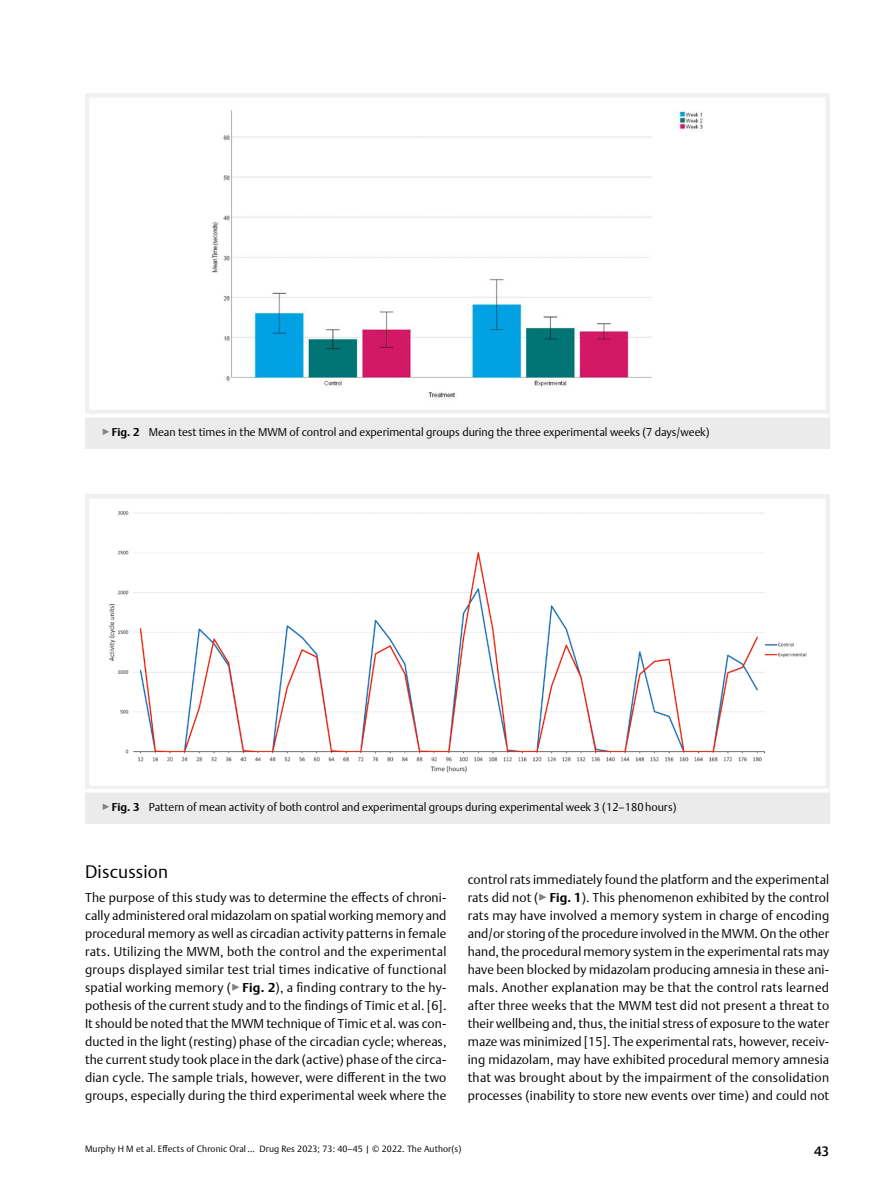
<style>
.page{position:relative;width:893px;height:1191px;background:#fff}
.page>*{position:absolute;margin:0;border:0;box-sizing:border-box;transform-origin:0 0}
.t1{font:300 18px "Thieme Argo 2011";letter-spacing:.01em;color:#000}
.t2{font:500 13.5px "Thieme Argo 2011";color:#000}
.t3{font:300 12.75px/18px "Thieme Argo 2011";letter-spacing:.015em;color:#000;text-align:justify}
.t4{font:300 11.25px "Thieme Argo 2011";color:#000}
.t5{font:300 9px "Thieme Argo 2011";letter-spacing:.01em;color:#000}
.s1{color:#808285}
.s2{font-weight:700}
</style>
<div class="page">
<img style="left:85px;top:94px;width:744px;height:320px">
<div style="left:85px;top:414px;width:744px;height:34px;background:#ebebec"></div>
<hr style="left:85px;top:414px;width:744px;height:3px;background:#fff">
<img style="left:85px;top:494px;width:744px;height:295px">
<div style="left:85px;top:789px;width:744px;height:34px;background:#ebebec"></div>
<hr style="left:85px;top:789px;width:744px;height:3px;background:#fff">
<p class="t4" style="left:102px;top:424px;width:609px"><span class="s1">▶</span><span class="s2">Fig. 2</span> Mean test times in the MWM of control and experimental groups during the three experimental weeks (7 days/week)</p>
<p class="t4" style="left:102px;top:799px;width:576px"><span class="s1">▶</span><span class="s2">Fig. 3</span> Pattern of mean activity of both control and experimental groups during experimental week 3 (12–180hours)</p>
<h1 class="t1" style="left:85px;top:859px;width:85px">Discussion</h1>
<p class="t3" style="left:85px;top:887px;width:363px">The purpose of this study was to determine the effects of chroni&shy;cally administered oral midazolam on spatial working memory and procedural memory as well as circadian activity patterns in female rats. Utilizing the MWM, both the control and the experimental groups displayed similar test trial times indicative of functional spatial working memory (<span class="s1">▶</span><span class="s2">Fig. 2</span>), a finding contrary to the hy&shy;pothesis of the current study and to the findings of Timic et al. [6].<br>It should be noted that the MWM technique of Timic et al. was con&shy;ducted in the light (resting) phase of the circadian cycle; whereas, the current study took place in the dark (active) phase of the circa&shy;dian cycle. The sample trials, however, were different in the two groups, especially during the third experimental week where the</p>
<p class="t3" style="left:468px;top:870px;width:363px">control rats immediately found the platform and the experimental rats did not (<span class="s1">▶</span><span class="s2">Fig. 1</span>). This phenomenon exhibited by the control rats may have involved a memory system in charge of encoding and/or storing of the procedure involved in the MWM. On the other hand, the procedural memory system in the experimental rats may have been blocked by midazolam producing amnesia in these ani&shy;mals. Another explanation may be that the control rats learned after three weeks that the MWM test did not present a threat to their wellbeing and, thus, the initial stress of exposure to the water maze was minimized [15]. The experimental rats, however, receiv&shy;ing midazolam, may have exhibited procedural memory amnesia that was brought about by the impairment of the consolidation processes (inability to store new events over time) and could not</p>
<p class="t5" style="left:85px;top:1143px;width:378px">Murphy H M et al. Effects of Chronic Oral … Drug Res 2023; 73: 40–45 | © 2022. The Author(s)</p>
<p class="t2" style="left:814px;top:1142px;width:17px">43</p>
</div>
